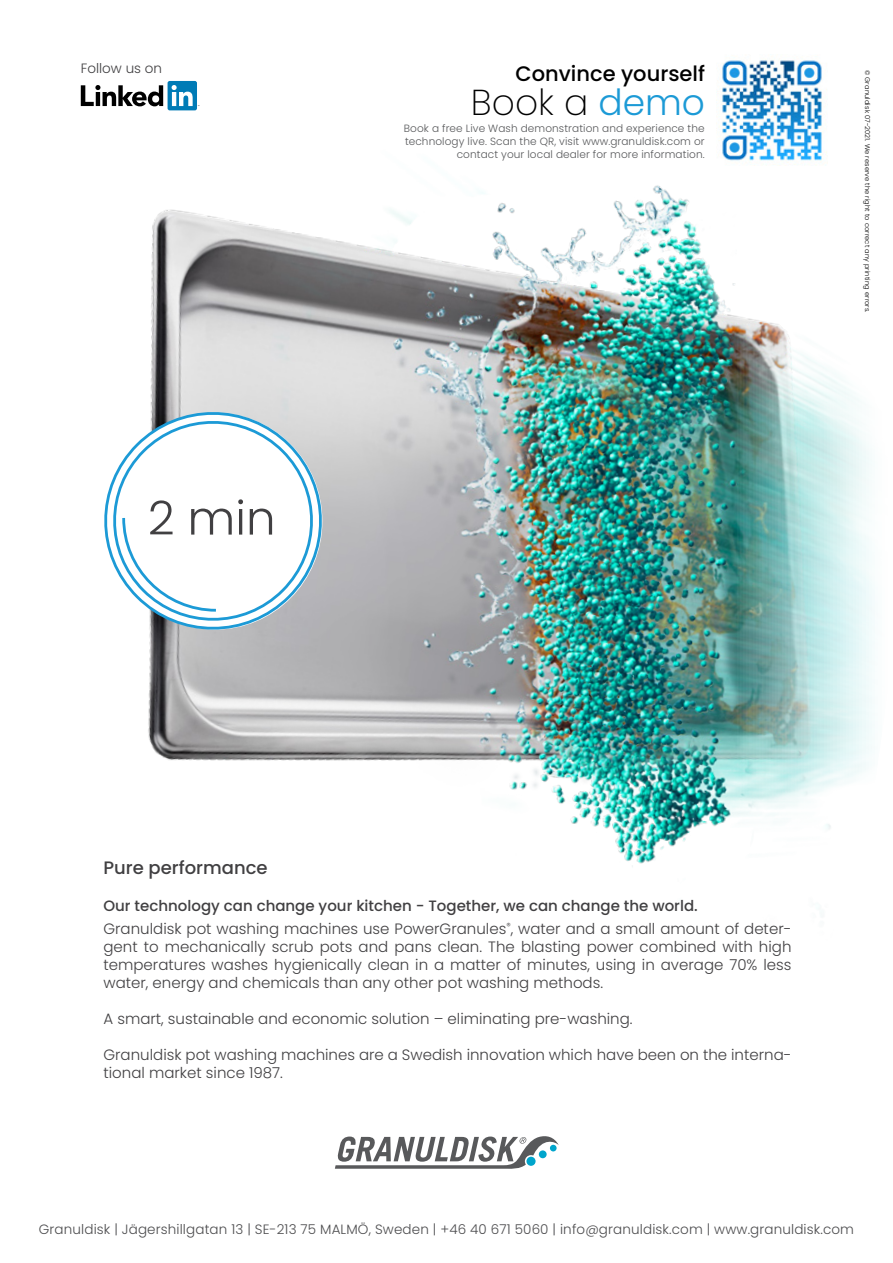
<style>
.page{position:relative;width:893px;height:1263px;background:#fff}
.page>*{position:absolute;margin:0;border:0;box-sizing:border-box;transform-origin:0 0}
.t1{font:200 36px "Poppins";color:#000}
.t2{font:500 21px "Poppins";color:#000}
.t3{font:500 18px "Poppins";color:#414042}
.t4{font:300 15px/18px "Poppins";color:#414042}
.t5{font:300 13.5px "Poppins";letter-spacing:.01em;color:#4d4d4f}
.t6{font:300 13.5px "Poppins";color:#414042}
.t7{font:300 10.5px/12.6px "Poppins";letter-spacing:.01em;color:#58595b;text-align:right}
.t8{font:300 6.75px "Poppins";letter-spacing:.01em;color:#000}
.s1{font-weight:300;color:#1c9ad6}
.s2{font-weight:500}
</style>
<div class="page">
<svg style="left:81px;top:85px;width:20px;height:21px"></svg>
<svg style="left:335px;top:1136px;width:224px;height:33px"></svg>
<div style="left:526px;top:1157px;width:10px;height:9px;background:#00a5cc;border-radius:50%"></div>
<img style="left:102px;top:60px;width:773px;height:807px">
<svg style="left:105px;top:411px;width:218px;height:219px"></svg>
<svg style="left:121px;top:500px;width:111px;height:113px"></svg>
<svg style="left:238px;top:499px;width:5px;height:36px"></svg>
<svg style="left:250px;top:509px;width:22px;height:26px"></svg>
<p class="t6" style="left:81px;top:61px;width:83px">Follow us on</p>
<h2 class="t2" style="left:515px;top:61px;width:191px">Convince yourself</h2>
<h1 class="t1" style="left:471px;top:81px;width:236px">Book a <span class="s1">demo</span></h1>
<p class="t7" style="left:404px;top:122px;width:302px">Book a free Live Wash demonstration and experience the technology live. Scan the QR, visit www.granuldisk.com or contact your local dealer for more information.</p>
<p class="t8" style="left:871px;top:70px;width:244px;rotate:90deg">© Granuldisk 07-2021. We reserve the right to correct any printing errors.</p>
<p class="t3" style="left:103px;top:857px;width:166px">Pure performance</p>
<p class="t4" style="left:103px;top:895px;width:689px;line-height:22.5px"><span class="s2">Our technology can change your kitchen - Together, we can change the world.<br></span>Granuldisk pot washing machines use PowerGranules<sup>®</sup>, water and a small amount of deter-</p>
<p class="t4" style="left:103px;top:937px;width:689px;text-align:justify">gent to mechanically scrub pots and pans clean. The blasting power combined with high temperatures washes hygienically clean in a matter of minutes, using in average 70% less water, energy and chemicals than any other pot washing methods.</p>
<p class="t4" style="left:103px;top:1009px;width:531px">A smart, sustainable and economic solution – eliminating pre-washing.</p>
<p class="t4" style="left:103px;top:1045px;width:690px">Granuldisk pot washing machines are a Swedish innovation which have been on the interna&shy;tional market since 1987.</p>
<p class="t5" style="left:39px;top:1221px;width:817px">Granuldisk | Jägershillgatan 13 | SE-213 75 MALMÖ, Sweden | +46 40 671 5060 | info@granuldisk.com | www.granuldisk.com</p>
</div>
